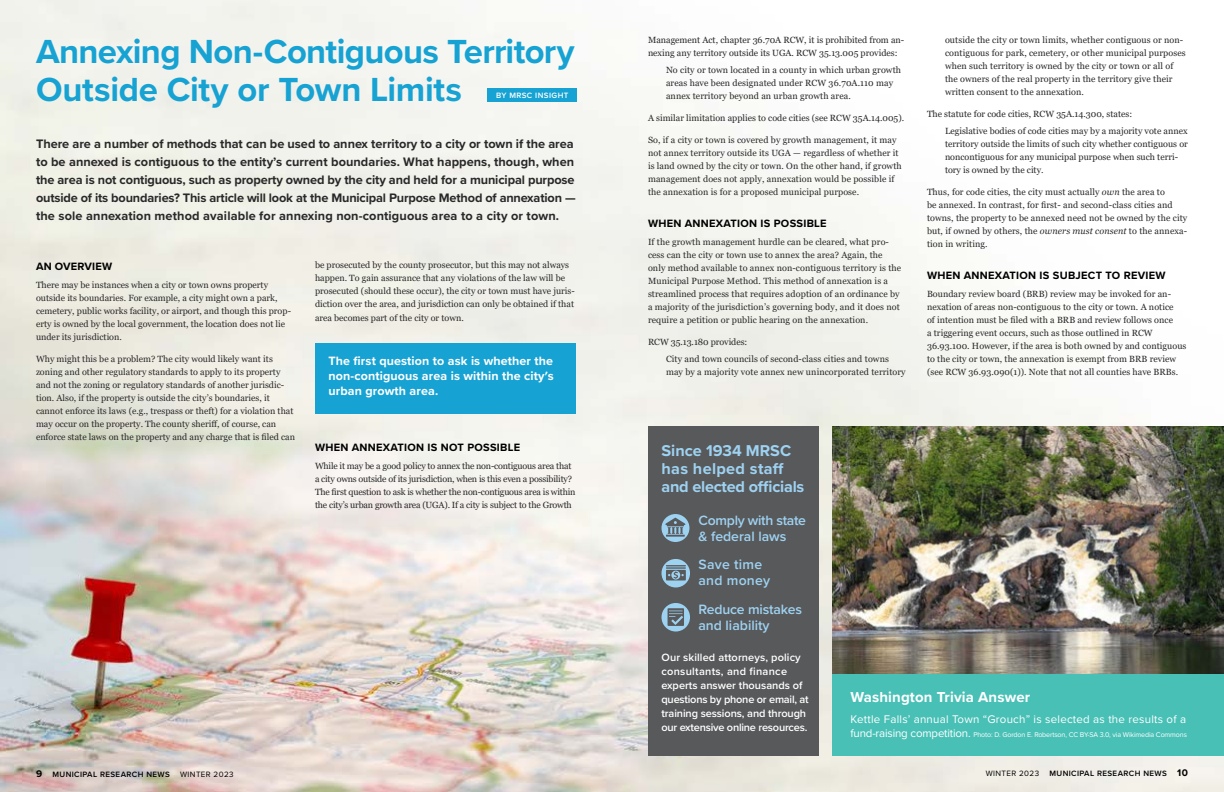
<style>
.page{position:relative;width:1224px;height:792px;background:#fff}
.page>*{position:absolute;margin:0;border:0;box-sizing:border-box;transform-origin:0 0}
.t1{font:700 34.6px/38px "Proxima Nova";letter-spacing:-.015em;color:#16a2d3}
.t2{font:700 16.2px/18px "Proxima Nova";color:#9ed2f1}
.t3{font:700 15px "Proxima Nova";letter-spacing:.01em;color:#fff}
.t4{font:600 14px/16px "Proxima Nova";letter-spacing:-.02em;color:#9ed2f1}
.t5{font:600 14px/16px "Proxima Nova";color:#9ed2f1}
.t6{font:600 14px/16px "Proxima Nova";letter-spacing:.02em;color:#9ed2f1}
.body{font:700 12.8px/18px "Proxima Nova";letter-spacing:-.005em;color:#292829}
.body-2{font:700 12.5px/15px "Proxima Nova";letter-spacing:.01em;color:#fff;text-align:justify}
.t7{font:11.5px "Proxima Nova";letter-spacing:.02em;color:#fff}
.t8{font:600 11px/14px "Proxima Nova";letter-spacing:-.01em;color:#fff}
.t9{font:700 11px "Proxima Nova";letter-spacing:.025em;color:#000}
.t10{font:700 10px "Proxima Nova";color:#000}
.body-3{font:9px/13px "Georgia";letter-spacing:.005em;color:#292829}
.body-4{font:9px/13px "Georgia";letter-spacing:-.02em;color:#292829}
.t11{font:600 8px "Proxima Nova";letter-spacing:.05em;color:#000}
.t12{font:8px "Proxima Nova";letter-spacing:.05em;color:#000}
.body_text{font:600 8px "Proxima Nova";letter-spacing:.05em;color:#fff}
.t13{font:7.1px "Proxima Nova";letter-spacing:-.015em;color:#fff}
.s1{font-style:italic}
.s2{font-size:11.5px}
.s3{font-weight:700;font-size:10px}
</style>
<div class="page">
<img style="left:0;top:0;width:1224px;height:792px">
<img style="left:832px;top:427px;width:392px;height:248px">
<div style="left:648px;top:427px;width:171px;height:329px;background:#58595b"></div>
<div style="left:661px;top:514px;width:28px;height:28px;background:#9ed2f1;border-radius:50%"></div>
<svg style="left:665px;top:518px;width:20px;height:19px"></svg>
<div style="left:662px;top:559px;width:28px;height:28px;background:#9ed2f1;border-radius:50%"></div>
<svg style="left:666px;top:570px;width:20px;height:10px"></svg>
<svg style="left:666px;top:565px;width:20px;height:14px"></svg>
<svg style="left:661px;top:603px;width:29px;height:29px"></svg>
<svg style="left:668px;top:608px;width:16px;height:18px"></svg>
<div style="left:832px;top:675px;width:392px;height:81px;background:#49c0b6"></div>
<div style="left:487px;top:89px;width:90px;height:13px;background:#16a2d3"></div>
<div style="left:315px;top:343px;width:261px;height:71px;background:#16a2d3"></div>
<h1 class="t1" style="left:36px;top:32px;width:540px">Annexing Non-Contiguous Territory<br>Outside City or Town Limits</h1>
<p class="body_text" style="left:496px;top:90px;width:74px">BY MRSC INSIGHT</p>
<p class="body" style="left:36px;top:134px;width:541px">There are a number of methods that can be used to annex territory to a city or town if the area to be annexed is contiguous to the entity’s current boundaries. What happens, though, when the area is not contiguous, such as property owned by the city and held for a municipal purpose outside of its boundaries? This article will look at the Municipal Purpose Method of annexation — the sole annexation method available for annexing non-contiguous area to a city or town.</p>
<p class="body-3" style="left:315px;top:259px;width:261px">be prosecuted by the county prosecutor, but this may not always happen. To gain assurance that any violations of the law will be prosecuted (should these occur), the city or town must have juris&shy;diction over the area, and jurisdiction can only be obtained if that</p>
<p class="body-3" style="left:315px;top:312px;width:150px">area becomes part of the city or town.</p>
<h3 class="t9" style="left:36px;top:258px;width:78px">AN OVERVIEW</h3>
<p class="body-3" style="left:36px;top:278px;width:257px">There may be instances when a city or town owns property outside its boundaries. For example, a city might own a park, cemetery, public works facility, or airport, and though this prop&shy;erty is owned by the local government, the location does not lie under its jurisdiction.</p>
<p class="body-3" style="left:36px;top:352px;width:261px">Why might this be a problem? The city would likely want its zoning and other regulatory standards to apply to its property and not the zoning or regulatory standards of another jurisdic&shy;tion. Also, if the property is outside the city’s boundaries, it cannot enforce its laws (e.g., trespass or theft) for a violation that may occur on the property. The county sheriff, of course, can enforce state laws on the property and any charge that is filed can</p>
<p class="body-2" style="left:328px;top:353px;width:227px">The first question to ask is whether the non-contiguous area is within the city′s urban growth area.</p>
<h3 class="t9" style="left:315px;top:439px;width:207px">WHEN ANNEXATION IS NOT POSSIBLE</h3>
<p class="body-4" style="left:315px;top:459px;width:262px">While it may be a good policy to annex the non-contiguous area that a city owns outside of its jurisdiction, when is this even a possibility?<br>The first question to ask is whether the non-contiguous area is within the city’s urban growth area (UGA). If a city is subject to the Growth</p>
<p class="body-3" style="left:648px;top:33px;width:258px">Management Act, chapter 36.70A RCW, it is prohibited from an&shy;nexing any territory outside its UGA. RCW 35.13.005 provides:</p>
<p class="body-3" style="left:666px;top:64px;width:237px">No city or town located in a county in which urban growth areas have been designated under RCW 36.70A.110 may annex territory beyond an urban growth area.</p>
<p class="body-3" style="left:648px;top:112px;width:258px">A similar limitation applies to code cities (see RCW 35A.14.005).</p>
<p class="body-3" style="left:648px;top:134px;width:255px">So, if a city or town is covered by growth management, it may not annex territory outside its UGA — regardless of whether it is land owned by the city or town. On the other hand, if growth management does not apply, annexation would be possible if the annexation is for a proposed municipal purpose.</p>
<h3 class="t9" style="left:648px;top:215px;width:180px">WHEN ANNEXATION IS POSSIBLE</h3>
<p class="body-3" style="left:648px;top:235px;width:255px">If the growth management hurdle can be cleared, what pro&shy;cess can the city or town use to annex the area? Again, the only method available to annex non-contiguous territory is the Municipal Purpose Method. This method of annexation is a streamlined process that requires adoption of an ordinance by a majority of the jurisdiction’s governing body, and it does not require a petition or public hearing on the annexation.</p>
<p class="body-3" style="left:648px;top:335px;width:101px">RCW 35.13.180 provides:</p>
<p class="body-3" style="left:666px;top:353px;width:241px">City and town councils of second-class cities and towns may by a majority vote annex new unincorporated territory</p>
<p class="body-3" style="left:945px;top:33px;width:242px">outside the city or town limits, whether contiguous or non&shy;contiguous for park, cemetery, or other municipal purposes when such territory is owned by the city or town or all of the owners of the real property in the territory give their written consent to the annexation.</p>
<p class="body-3" style="left:927px;top:107px;width:207px">The statute for code cities, RCW 35A.14.300, states:</p>
<p class="body-3" style="left:945px;top:125px;width:244px">Legislative bodies of code cities may by a majority vote annex territory outside the limits of such city whether contiguous or noncontiguous for any municipal purpose when such terri&shy;tory is owned by the city.</p>
<p class="body-3" style="left:927px;top:186px;width:262px">Thus, for code cities, the city must actually <span class="s1">own</span> the area to<br>be annexed. In contrast, for first- and second-class cities and towns, the property to be annexed need not be owned by the city but, if owned by others, the <span class="s1">owners must consent</span> to the annexa&shy;tion in writing.</p>
<h3 class="t9" style="left:927px;top:267px;width:240px">WHEN ANNEXATION IS SUBJECT TO REVIEW</h3>
<p class="body-3" style="left:927px;top:287px;width:261px">Boundary review board (BRB) review may be invoked for an&shy;nexation of areas non-contiguous to the city or town. A notice<br>of intention must be filed with a BRB and review follows once<br>a triggering event occurs, such as those outlined in RCW 36.93.100. However, if the area is both owned by and contiguous to the city or town, the annexation is exempt from BRB review (see RCW 36.93.090(1)). Note that not all counties have BRBs.</p>
<p class="t2" style="left:662px;top:441px;width:144px">Since 1934 MRSC has helped staff and elected officials</p>
<p class="t4" style="left:698px;top:512px;width:109px">Comply with state &amp; federal laws</p>
<p class="t6" style="left:698px;top:556px;width:73px">Save time and money</p>
<p class="t5" style="left:698px;top:601px;width:105px">Reduce mistakes and liability</p>
<p class="t8" style="left:662px;top:650px;width:149px">Our skilled attorneys, policy consultants, and finance experts answer thousands of questions by phone or email, at training sessions, and through our extensive online resources.</p>
<p class="t3" style="left:850px;top:686px;width:181px">Washington Trivia Answer</p>
<p class="t7" style="left:850px;top:711px;width:337px">Kettle Falls’ annual Town “Grouch” is selected as the results of a</p>
<p class="t13" style="left:850px;top:729px;width:338px"><span class="s2">fund-raising competition.</span> Photo: D. Gordon E. Robertson, CC BY-SA 3.0, via Wikimedia Commons</p>
<p class="t10" style="left:36px;top:766px;width:8px">9</p>
<p class="t11" style="left:52px;top:768px;width:119px">MUNICIPAL RESEARCH NEWS</p>
<p class="t12" style="left:180px;top:768px;width:55px">WINTER 2023</p>
<p class="t12" style="left:986px;top:767px;width:55px">WINTER 2023</p>
<p class="t11" style="left:1049px;top:767px;width:140px">MUNICIPAL RESEARCH NEWS <span class="s3">10</span></p>
</div>
